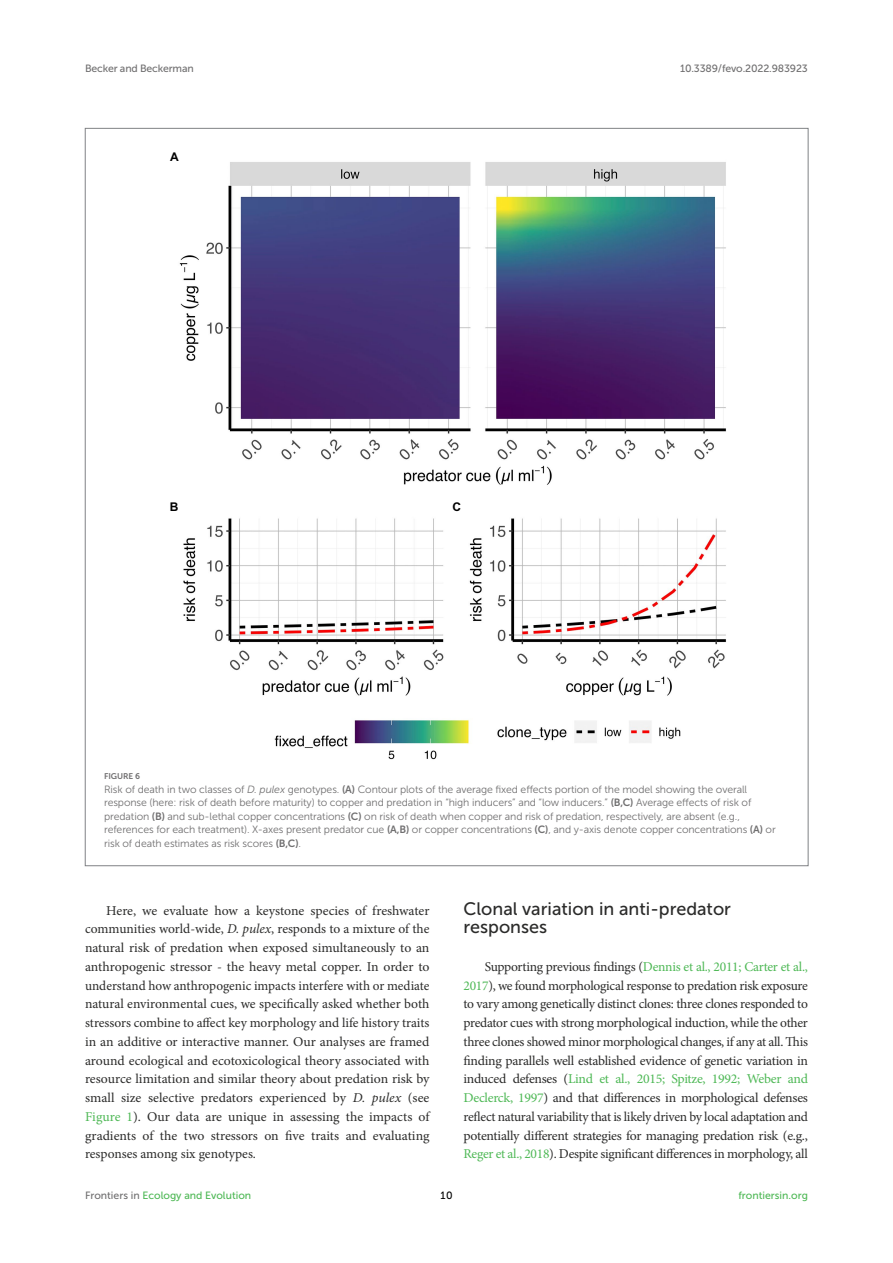
<style>
.page{position:relative;width:893px;height:1263px;background:#fff}
.page>*{position:absolute;margin:0;border:0;box-sizing:border-box;transform-origin:0 0}
.HEAD_2{font:18px/18.8px "Museo Sans 500";color:#2b2b2a}
.TEXT{font:13.5px/18.8px "Minion Pro";color:#2b2b2a;text-align:justify}
.TEXT_FLUSH{font:13.5px/18.8px "Minion Pro";letter-spacing:-.02em;color:#2b2b2a;text-align:justify}
.t1{font:700 12px "Arial";color:#000}
.FIG_LEG{font:10.5px/13.5px "Museo Sans 300";letter-spacing:-.01em;color:#706f70}
.t2{font:10.5px "Museo Sans 500";color:#4eb855}
.t3{font:10.5px "Museo Sans 500";letter-spacing:-.015em;color:#706f70}
.t4{font:10.5px "Museo Sans 500";color:#000}
.FIG_HD{font:8.25px "Museo Sans 700";letter-spacing:-.01em;color:#706f70}
.s1{font-style:italic}
.s2{font-family:"Museo Sans 700"}
.s3{color:#4eb855}
.s4{color:#706f70}
</style>
<div class="page">
<img style="left:179px;top:162px;width:547px;height:598px">
<p class="t3" style="left:85px;top:63px;width:110px">Becker and Beckerman</p>
<p class="t3" style="left:680px;top:63px;width:129px">10.3389/fevo.2022.983923</p>
<p class="t1" style="left:170px;top:149px;width:10px">A</p>
<p class="t1" style="left:170px;top:498px;width:10px">B</p>
<p class="t1" style="left:452px;top:498px;width:10px">C</p>
<p class="FIG_HD" style="left:104px;top:772px;width:37px">FIGURE 6</p>
<p class="FIG_LEG" style="left:104px;top:782px;width:673px">Risk of death in two classes of <span class="s1">D. pulex</span> genotypes. <span class="s2">(A)</span> Contour plots of the average fixed effects portion of the model showing the overall response (here: risk of death before maturity) to copper and predation in “high inducers” and “low inducers.” <span class="s2">(B,C)</span> Average effects of risk of predation <span class="s2">(B)</span> and sub-lethal copper concentrations <span class="s2">(C)</span> on risk of death when copper and risk of predation, respectively, are absent (e.g., references for each treatment). X-axes present predator cue <span class="s2">(A,B)</span> or copper concentrations <span class="s2">(C)</span>, and y-axis denote copper concentrations <span class="s2">(A)</span> or risk of death estimates as risk scores <span class="s2">(B,C)</span>.</p>
<p class="TEXT" style="left:85px;top:901px;width:346px;text-indent:21px">Here, we evaluate how a keystone species of freshwater communities world-wide, <span class="s1">D. pulex</span>, responds to a mixture of the natural risk of predation when exposed simultaneously to an anthropogenic stressor - the heavy metal copper. In order to understand how anthropogenic impacts interfere with or mediate natural environmental cues, we specifically asked whether both stressors combine to affect key morphology and life history traits in an additive or interactive manner. Our analyses are framed around ecological and ecotoxicological theory associated with resource limitation and similar theory about predation risk by small size selective predators experienced by <span class="s1">D. pulex</span> (see <span class="s3">Figure 1</span>). Our data are unique in assessing the impacts of gradients of the two stressors on five traits and evaluating responses among six genotypes.</p>
<p class="HEAD_2" style="left:463px;top:899px;width:269px">Clonal variation in anti-predator responses</p>
<p class="TEXT_FLUSH" style="left:463px;top:957px;width:346px;text-indent:21px">Supporting previous findings (<span class="s3">Dennis et al., 2011; Carter et al., 2017</span>), we found morphological response to predation risk exposure to vary among genetically distinct clones: three clones responded to predator cues with strong morphological induction, while the other three clones showed minor morphological changes, if any at all. This finding parallels well established evidence of genetic variation in induced defenses (<span class="s3">Lind et al., 2015; Spitze, 1992; Weber and Declerck, 1997</span>) and that differences in morphological defenses reflect natural variability that is likely driven by local adaptation and potentially different strategies for managing predation risk (e.g., <span class="s3">Reger et al., 2018</span>). Despite significant differences in morphology, all</p>
<p class="t2" style="left:85px;top:1190px;width:168px"><span class="s4">Frontiers in</span> Ecology and Evolution</p>
<p class="t4" style="left:440px;top:1190px;width:14px">10</p>
<p class="t2" style="left:738px;top:1190px;width:71px">frontiersin.org</p>
</div>
